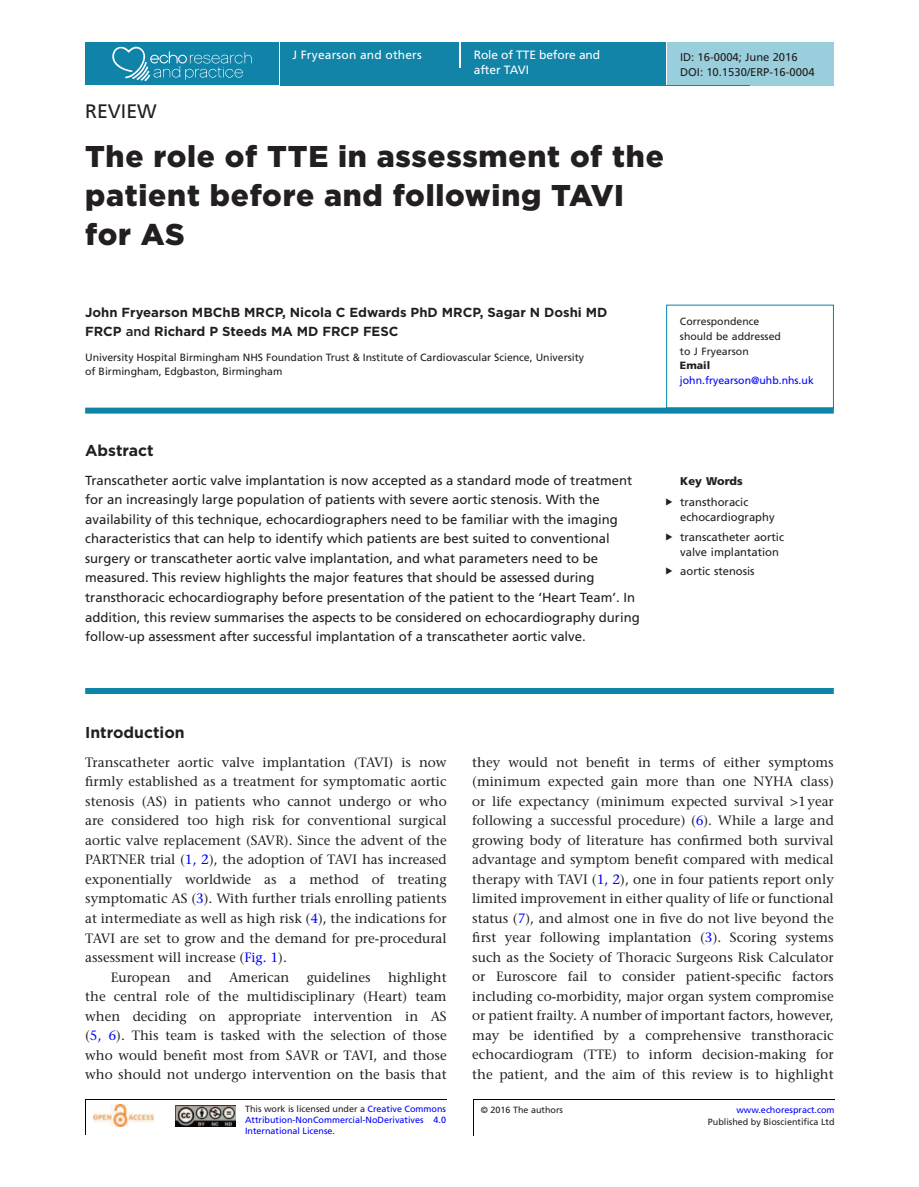
<style>
.page{position:relative;width:919px;height:1187px;background:#fff}
.page>*{position:absolute;margin:0;border:0;box-sizing:border-box;transform-origin:0 0}
.t1{font:900 30px/39px "Gotham";letter-spacing:.025em;color:#231f20}
.t2{font:19.5px "Frutiger LT Std";color:#231f20}
.t3{font:700 15.75px "Gotham";color:#231f20}
.t4{font:500 13.5px/19.5px "Stone Serif Std";color:#231f20;text-align:justify}
.t5{font:13.2px/19.5px "Frutiger LT Std";color:#231f20}
.t6{font:700 13.2px/19.5px "Gotham";color:#231f20}
.t7{font:12px/14.7px "Frutiger LT Std";letter-spacing:-.01em;color:#fff}
.t8{font:12px "Frutiger LT Std";letter-spacing:.015em;color:#fff}
.t9{font:11.25px/15px "Frutiger LT Std";color:#231f20}
.t10{font:900 11.25px "Frutiger LT Std";color:#231f20}
.t11{font:10.5px/14.7px "Frutiger LT Std";color:#231f20}
.t12{font:10.5px "Frutiger LT Std";color:#00f}
.t13{font:900 10.5px "Frutiger LT Std";color:#231f20}
.t14{font:9px/10.9px "Frutiger LT Std";color:#00f;text-align:justify}
.t15{font:9px "Frutiger LT Std";color:#231f20}
.s1{font-weight:500}
.s2{color:#00f}
.s3{color:#231f20}
</style>
<div class="page">
<div style="left:85px;top:43px;width:194px;height:42px;background:#0f83a8"></div>
<svg style="left:112px;top:46px;width:139px;height:36px"></svg>
<div style="left:280px;top:51px;width:553px;height:34px;background:#1184a8"></div>
<div style="left:280px;top:43px;width:179px;height:8px;background:#1184a8"></div>
<hr style="left:459px;top:43px;width:2px;height:25px;background:#fff">
<div style="left:461px;top:43px;width:205px;height:42px;background:#1184a8"></div>
<hr style="left:666px;top:43px;width:1px;height:42px;background:#fff">
<div style="left:667px;top:43px;width:83px;height:42px;background:#99cfdd"></div>
<div style="left:750px;top:68px;width:83px;height:17px;background:#99cfdd"></div>
<div style="left:750px;top:43px;width:83px;height:25px;background:#99cfdd"></div>
<hr style="left:86px;top:1099px;width:1px;height:36px;background:#040503">
<hr style="left:472px;top:1099px;width:1px;height:36px;background:#040503">
<hr style="left:86px;top:1098px;width:361px;height:1px;background:#040503">
<img style="left:93px;top:1104px;width:60px;height:22px">
<hr style="left:472px;top:1099px;width:362px;height:1px;background:#040503">
<img style="left:175px;top:1105px;width:61px;height:21px">
<div style="left:85px;top:407px;width:748px;height:6px;background:#0f84a9"></div>
<div style="left:85px;top:688px;width:748px;height:6px;background:#0f84a9"></div>
<p class="t8" style="left:292px;top:48px;width:131px">J Fryearson and others</p>
<p class="t7" style="left:474px;top:48px;width:128px">Role of TTE before and after TAVI</p>
<h2 class="t2" style="left:85px;top:100px;width:73px">REVIEW</h2>
<h1 class="t1" style="left:85px;top:136px;width:580px">The role of TTE in assessment of the patient before and following TAVI for AS</h1>
<p class="t9" style="left:680px;top:50px;width:136px;line-height:14.5px">ID: 16-0004; June 2016<br>DOI: 10.1530/ERP-16-0004</p>
<p class="t6" style="left:85px;top:302px;width:523px">John Fryearson MBChB MRCP, Nicola C Edwards PhD MRCP, Sagar N Doshi MD<br>FRCP <span class="s1">and</span> Richard P Steeds MA MD FRCP FESC</p>
<p class="t11" style="left:85px;top:349px;width:500px">University Hospital Birmingham NHS Foundation Trust &amp; Institute of Cardiovascular Science, University of Birmingham, Edgbaston, Birmingham</p>
<p class="t3" style="left:85px;top:440px;width:70px">Abstract</p>
<p class="t5" style="left:85px;top:470px;width:556px">Transcatheter aortic valve implantation is now accepted as a standard mode of treatment for an increasingly large population of patients with severe aortic stenosis. With the availability of this technique, echocardiographers need to be familiar with the imaging characteristics that can help to identify which patients are best suited to conventional surgery or transcatheter aortic valve implantation, and what parameters need to be measured. This review highlights the major features that should be assessed during transthoracic echocardiography before presentation of the patient to the ‘Heart Team’. In addition, this review summarises the aspects to be considered on echocardiography during follow-up assessment after successful implantation of a transcatheter aortic valve.</p>
<p class="t11" style="left:680px;top:314px;width:102px">Correspondence should be addressed to J Fryearson</p>
<p class="t13" style="left:680px;top:359px;width:32px">Email</p>
<p class="t12" style="left:680px;top:374px;width:135px">john.fryearson@uhb.nhs.uk</p>
<p class="t10" style="left:680px;top:474px;width:64px">Key Words</p>
<p class="t9" style="left:680px;top:495px;width:96px">transthoracic echocardiography</p>
<p class="t9" style="left:680px;top:529px;width:105px">transcatheter aortic valve implantation</p>
<p class="t9" style="left:680px;top:563px;width:76px">aortic stenosis</p>
<p class="t3" style="left:85px;top:721px;width:101px">Introduction</p>
<p class="t4" style="left:85px;top:752px;width:363px">Transcatheter aortic valve implantation (TAVI) is now</p>
<p class="t4" style="left:85px;top:772px;width:363px">firmly established as a treatment for symptomatic aortic</p>
<p class="t4" style="left:85px;top:791px;width:363px">stenosis (AS) in patients who cannot undergo or who</p>
<p class="t4" style="left:85px;top:811px;width:363px">are considered too high risk for conventional surgical</p>
<p class="t4" style="left:85px;top:830px;width:363px">aortic valve replacement (SAVR). Since the advent of the</p>
<p class="t4" style="left:85px;top:850px;width:363px">PARTNER trial (<span class="s2">1, 2</span>), the adoption of TAVI has increased</p>
<p class="t4" style="left:85px;top:869px;width:363px">exponentially worldwide as a method of treating</p>
<p class="t4" style="left:85px;top:889px;width:363px">symptomatic AS (<span class="s2">3</span>). With further trials enrolling patients</p>
<p class="t4" style="left:85px;top:908px;width:363px">at intermediate as well as high risk (<span class="s2">4</span>), the indications for</p>
<p class="t4" style="left:85px;top:928px;width:363px">TAVI are set to grow and the demand for pre-procedural</p>
<p class="t4" style="left:85px;top:947px;width:203px">assessment will increase (<span class="s2">Fig. 1</span>).</p>
<p class="t4" style="left:111px;top:967px;width:61px">European</p>
<p class="t4" style="left:188px;top:967px;width:25px">and</p>
<p class="t4" style="left:229px;top:967px;width:62px">American</p>
<p class="t4" style="left:307px;top:967px;width:65px">guidelines</p>
<p class="t4" style="left:85px;top:967px;width:363px;text-indent:303px">highlight the central role of the multidisciplinary (Heart) team when deciding on appropriate intervention in AS (<span class="s2">5, 6</span>). This team is tasked with the selection of those who would benefit most from SAVR or TAVI, and those who should not undergo intervention on the basis that</p>
<p class="t4" style="left:472px;top:752px;width:363px">they would not benefit in terms of either symptoms (minimum expected gain more than one NYHA class) or life expectancy (minimum expected survival &gt;1year following a successful procedure) (<span class="s2">6</span>). While a large and growing body of literature has confirmed both survival advantage and symptom benefit compared with medical therapy with TAVI (<span class="s2">1, 2</span>), one in four patients report only limited improvement in either quality of life or functional status (<span class="s2">7</span>), and almost one in five do not live beyond the first year following implantation (<span class="s2">3</span>). Scoring systems such as the Society of Thoracic Surgeons Risk Calculator or Euroscore fail to consider patient-specific factors including co-morbidity, major organ system compromise or patient frailty. A number of important factors, however, may be identified by a comprehensive transthoracic echocardiogram (TTE) to inform decision-making for the patient, and the aim of this review is to highlight</p>
<p class="t14" style="left:245px;top:1103px;width:202px"><span class="s3">This work is licensed under a</span> Creative Commons Attribution-NonCommercial-NoDerivatives 4.0<br>International License<span class="s3">.</span></p>
<p class="t15" style="left:481px;top:1104px;width:84px">© 2016 The authors</p>
<p class="t14" style="left:736px;top:1104px;width:100px">www.echorespract.com</p>
<p class="t15" style="left:707px;top:1116px;width:128px">Published by Bioscientifica Ltd</p>
</div>
